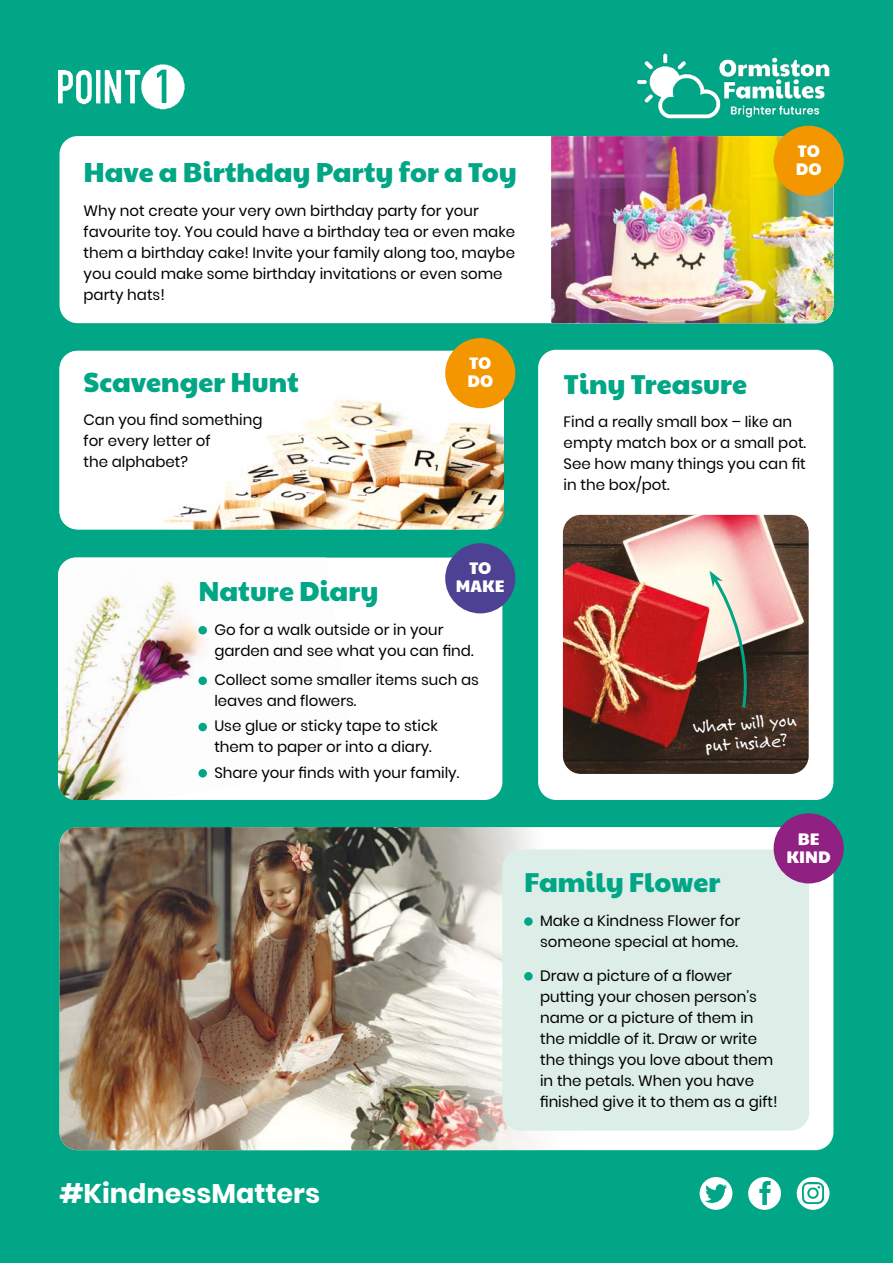
<style>
.page{position:relative;width:893px;height:1263px;background:#00a685}
.page>*{position:absolute;margin:0;border:0;box-sizing:border-box;transform-origin:0 0}
.t1{font:27px "Paytone One";color:#00a685}
.t2{font:700 27px "Poppins";color:#fff}
.t3{font:19.5px/19.5px "Felt Tip Roman";color:#fff;text-align:center}
.t4{font:16.5px/18px "Paytone One";color:#fff}
.t5{font:15px/21px "Poppins";color:#000}
</style>
<div class="page">
<div style="left:60px;top:827px;width:773px;height:323px;background:#fff;border-radius:18px"></div>
<img style="left:60px;top:827px;width:520px;height:323px">
<img style="left:60px;top:351px;width:444px;height:178px">
<div style="left:60px;top:136px;width:773px;height:187px;background:#fff;border-radius:18px"></div>
<img style="left:551px;top:136px;width:282px;height:187px">
<div style="left:538px;top:350px;width:295px;height:450px;background:#fff;border-radius:18px"></div>
<img style="left:59px;top:64px;width:126px;height:45px">
<img style="left:636px;top:53px;width:194px;height:73px">
<div style="left:700px;top:1177px;width:32px;height:33px;background:#fff;border-radius:50%"></div>
<img style="left:705px;top:1184px;width:22px;height:20px">
<div style="left:748px;top:1177px;width:33px;height:33px;background:#fff;border-radius:50%"></div>
<img style="left:759px;top:1182px;width:12px;height:23px">
<svg style="left:797px;top:1177px;width:32px;height:33px"></svg>
<img style="left:803px;top:1183px;width:20px;height:21px">
<div style="left:502px;top:849px;width:307px;height:281px;background:#ddeee8;border-radius:18px"></div>
<div style="left:524px;top:917px;width:9px;height:9px;background:#00a685;border-radius:50%"></div>
<div style="left:524px;top:972px;width:9px;height:8px;background:#00a685;border-radius:50%"></div>
<img style="left:563px;top:515px;width:246px;height:259px">
<div style="left:58px;top:558px;width:444px;height:242px;background:#fff;border-radius:18px"></div>
<img style="left:58px;top:558px;width:149px;height:242px">
<div style="left:198px;top:626px;width:9px;height:8px;background:#00a685;border-radius:50%"></div>
<div style="left:198px;top:676px;width:9px;height:9px;background:#00a685;border-radius:50%"></div>
<div style="left:198px;top:723px;width:9px;height:8px;background:#00a685;border-radius:50%"></div>
<div style="left:198px;top:769px;width:9px;height:8px;background:#00a685;border-radius:50%"></div>
<div style="left:774px;top:126px;width:70px;height:70px;background:#f49600;border-radius:50%"></div>
<div style="left:445px;top:543px;width:70px;height:70px;background:#4d4193;border-radius:50%"></div>
<div style="left:774px;top:813px;width:70px;height:70px;background:#902082;border-radius:50%"></div>
<div style="left:445px;top:338px;width:70px;height:70px;background:#f49600;border-radius:50%"></div>
<svg style="left:709px;top:571px;width:42px;height:140px;background:#959285"></svg>
<h1 class="t1" style="left:84px;top:148px;width:435px">Have a Birthday Party for a Toy</h1>
<p class="t5" style="left:84px;top:200px;width:433px">Why not create your very own birthday party for your favourite toy. You could have a birthday tea or even make them a birthday cake! Invite your family along too, maybe you could make some birthday invitations or even some party hats!</p>
<h1 class="t1" style="left:84px;top:357px;width:217px">Scavenger Hunt</h1>
<p class="t5" style="left:84px;top:410px;width:181px">Can you find something for every letter of<br>the alphabet?</p>
<p class="t4" style="left:467px;top:353px;width:27px">TO<br>DO</p>
<p class="t4" style="left:796px;top:141px;width:27px">TO<br>DO</p>
<h1 class="t1" style="left:564px;top:359px;width:185px">Tiny Treasure</h1>
<p class="t5" style="left:564px;top:412px;width:244px">Find a really small box – like an empty match box or a small pot.<br>See how many things you can fit in the box/pot.</p>
<p class="t4" style="left:456px;top:557px;width:50px;text-align:center">TO<br>MAKE</p>
<h1 class="t1" style="left:198px;top:566px;width:181px">Nature Diary</h1>
<p class="t5" style="left:214px;top:619px;width:261px">Go for a walk outside or in your garden and see what you can find.</p>
<p class="t5" style="left:214px;top:669px;width:266px">Collect some smaller items such as leaves and flowers.</p>
<p class="t5" style="left:214px;top:716px;width:225px">Use glue or sticky tape to stick them to paper or into a diary.</p>
<p class="t5" style="left:214px;top:762px;width:246px">Share your finds with your family.</p>
<h2 class="t3" style="left:693px;top:717px;width:105px;rotate:-4deg">What will you put inside?</h2>
<h1 class="t1" style="left:524px;top:858px;width:198px">Family Flower</h1>
<p class="t5" style="left:540px;top:910px;width:202px">Make a Kindness Flower for someone special at home.</p>
<p class="t5" style="left:540px;top:965px;width:239px">Draw a picture of a flower putting your chosen person’s name or a picture of them in the middle of it. Draw or write the things you love about them in the petals. When you have finished give it to them as a gift!</p>
<p class="t4" style="left:787px;top:828px;width:46px;text-align:center">BE<br>KIND</p>
<h1 class="t2" style="left:60px;top:1178px;width:262px">#KindnessMatters</h1>
</div>
